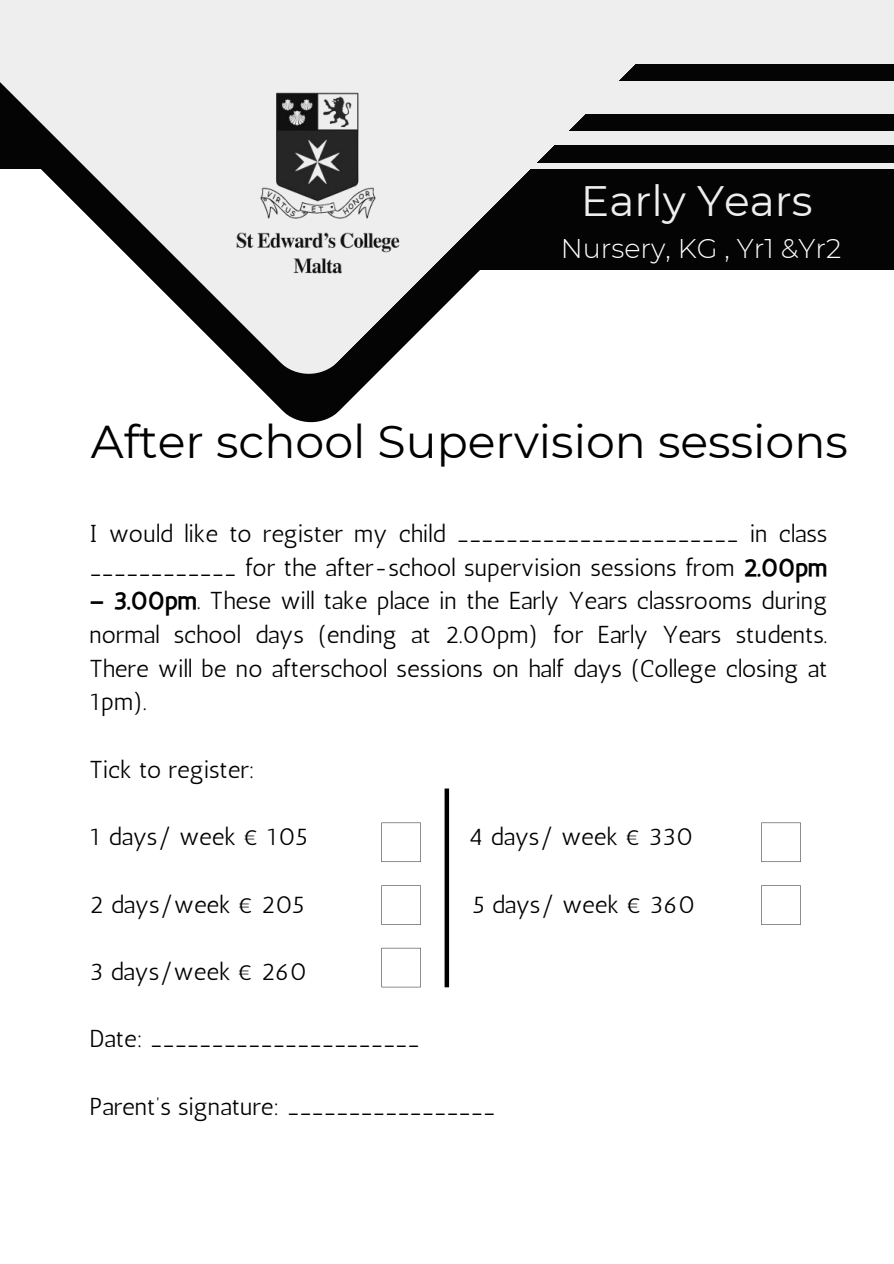
<style>
.page{position:relative;width:894px;height:1264px;background:#fff}
.page>*{position:absolute;margin:0;border:0;box-sizing:border-box;transform-origin:0 0}
.t1{font:45.9px "Montserrat";color:#000}
.t2{font:42.45px "Montserrat";color:#eee}
.t3{font:300 27px "Montserrat";color:#fff}
.t4{font:24.45px/33.6px "Antic";color:#000}
.s1{font-family:"CA Generated"}
</style>
<div class="page">
<svg style="left:250px;top:269px;width:517px;height:154px"></svg>
<div style="left:446px;top:0;width:447px;height:269px;background:#050404"></div>
<div style="left:510px;top:0;width:383px;height:63px;background:#eee"></div>
<div style="left:459px;top:81px;width:434px;height:32px;background:#eee"></div>
<svg style="left:0;top:0;width:714px;height:378px;fill:#eee"></svg>
<img style="left:232px;top:89px;width:169px;height:188px">
<div style="left:468px;top:131px;width:425px;height:14px;background:#eee"></div>
<div style="left:487px;top:163px;width:406px;height:5px;background:#eee"></div>
<svg style="left:381px;top:822px;width:39px;height:40px"></svg>
<svg style="left:381px;top:885px;width:39px;height:39px"></svg>
<svg style="left:381px;top:947px;width:39px;height:40px"></svg>
<svg style="left:761px;top:822px;width:39px;height:40px"></svg>
<svg style="left:761px;top:885px;width:39px;height:39px"></svg>
<div style="left:444px;top:788px;width:5px;height:199px;background:#000"></div>
<h2 class="t2" style="left:580px;top:171px;width:233px">Early Years</h2>
<p class="t3" style="left:560px;top:230px;width:282px">Nursery, KG , Yr1 &amp;Yr2</p>
<h1 class="t1" style="left:91px;top:410px;width:758px">After school Supervision sessions</h1>
<p class="t4" style="left:89px;top:517px;width:739px">I would like to register my child _______________________ in class ____________ for the after-school supervision sessions from <span class="s1">2.00pm</span></p>
<p class="t4" style="left:89px;top:584px;width:739px;text-align:justify"><span class="s1">– 3.00pm</span>. These will take place in the Early Years classrooms during normal school days (ending at 2.00pm) for Early Years students.<br>There will be no afterschool sessions on half days (College closing at 1pm).</p>
<p class="t4" style="left:89px;top:752px;width:167px">Tick to register:</p>
<p class="t4" style="left:89px;top:820px;width:219px">1 days/ week € 105</p>
<p class="t4" style="left:468px;top:820px;width:226px">4 days/ week € 330</p>
<p class="t4" style="left:89px;top:887px;width:216px">2 days/week € 205</p>
<p class="t4" style="left:472px;top:887px;width:224px">5 days/ week € 360</p>
<p class="t4" style="left:89px;top:954px;width:219px">3 days/week € 260</p>
<p class="t4" style="left:89px;top:1022px;width:332px">Date: ______________________</p>
<p class="t4" style="left:89px;top:1089px;width:407px">Parent’s signature: _________________</p>
</div>
